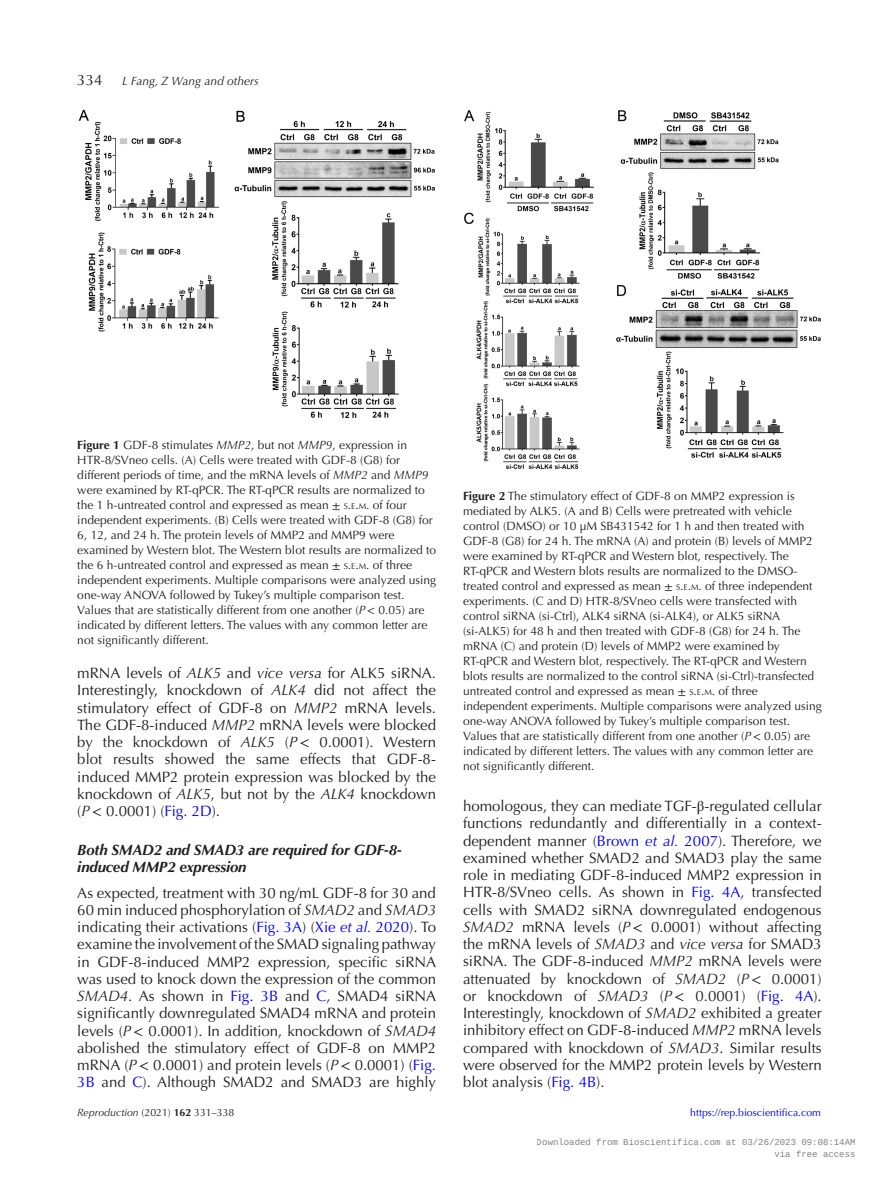
<style>
.page{position:relative;width:893px;height:1187px;background:#fff}
.page>*{position:absolute;margin:0;border:0;box-sizing:border-box;transform-origin:0 0}
.TXT{font:15px/17.2px "Optima LT Std";color:#231f20;text-align:justify}
.t1{font:italic 700 15px/16.5px "Optima LT Std";letter-spacing:-.01em;color:#231f20}
.FC{font:12px/15px "Optima LT Std";color:#231f20}
.t2{font:italic 12px "Optima LT Std";color:#231f20}
.t3{font:10.5px "Optima LT Std";color:#00f}
.t4{font:10.5px "Optima LT Std";color:#231f20}
.t5{font:9px/12px "Liberation Mono";color:rgb(0 0 0/.5);text-align:right}
.s1{font-weight:700}
.s2{font-style:italic}
.s3{font-family:"STIX General"}
.s4{font-size:8.4px}
.s5{font-style:inherit}
.s6{color:#00f}
.s7{font-style:italic;color:#00f}
</style>
<div class="page">
<img style="left:78px;top:109px;width:357px;height:309px">
<img style="left:464px;top:110px;width:357px;height:359px">
<p class="TXT" style="left:77px;top:71px;width:27px">334</p>
<p class="t2" style="left:122px;top:74px;width:138px">L Fang, Z Wang and others</p>
<p class="FC" style="left:77px;top:438px;width:360px"><span class="s1">Figure 1</span> GDF-8 stimulates <span class="s2">MMP2</span>, but not <span class="s2">MMP9</span>, expression in HTR-8/SVneo cells. (A) Cells were treated with GDF-8 (G8) for different periods of time, and the mRNA levels of <span class="s2">MMP2</span> and <span class="s2">MMP9 </span>were examined by RT-qPCR. The RT-qPCR results are normalized to the 1 h-untreated control and expressed as mean <span class="s3">±</span> <span class="s4">S</span><span class="s5">.</span><span class="s4">E</span><span class="s5">.</span><span class="s4">M</span><span class="s5">.</span> of four independent experiments. (B) Cells were treated with GDF-8 (G8) for 6, 12, and 24 h. The protein levels of MMP2 and MMP9 were examined by Western blot. The Western blot results are normalized to the 6 h-untreated control and expressed as mean <span class="s3">±</span> <span class="s4">S</span><span class="s5">.</span><span class="s4">E</span><span class="s5">.</span><span class="s4">M</span><span class="s5">.</span> of three independent experiments. Multiple comparisons were analyzed using one-way ANOVA followed by Tukey’s multiple comparison test.<br>Values that are statistically different from one another (<span class="s2">P</span><span class="s3">&lt;</span> 0.05) are indicated by different letters. The values with any common letter are not significantly different.</p>
<p class="TXT" style="left:77px;top:664px;width:360px">mRNA levels of <span class="s2">ALK5</span> and <span class="s2">vice versa</span> for ALK5 siRNA.<br>Interestingly, knockdown of <span class="s2">ALK4</span> did not affect the stimulatory effect of GDF-8 on <span class="s2">MMP2</span> mRNA levels.<br>The GDF-8-induced <span class="s2">MMP2</span> mRNA levels were blocked by the knockdown of <span class="s2">ALK5</span> (<span class="s2">P</span><span class="s3">&lt;</span> 0.0001). Western blot results showed the same effects that GDF-8- induced MMP2 protein expression was blocked by the knockdown of <span class="s2">ALK5</span>, but not by the <span class="s2">ALK4</span> knockdown (<span class="s2">P</span><span class="s3">&lt;</span> 0.0001) (<span class="s6">Fig. 2D</span>).</p>
<h2 class="t1" style="left:77px;top:841px;width:326px">Both SMAD2 and SMAD3 are required for GDF-8- induced MMP2 expression</h2>
<p class="TXT" style="left:77px;top:884px;width:360px">As expected, treatment with 30 ng/mL GDF-8 for 30 and 60 min induced phosphorylation of <span class="s2">SMAD2</span> and <span class="s2">SMAD3 </span>indicating their activations (<span class="s6">Fig. 3A</span>) (<span class="s6">Xie</span> <span class="s7">et al.</span> <span class="s6">2020</span>). To examine the involvement of the SMAD signaling pathway in GDF-8-induced MMP2 expression, specific siRNA was used to knock down the expression of the common <span class="s2">SMAD4</span>. As shown in <span class="s6">Fig. 3B</span> and <span class="s6">C</span>, SMAD4 siRNA significantly downregulated SMAD4 mRNA and protein levels (<span class="s2">P</span><span class="s3">&lt;</span> 0.0001). In addition, knockdown of <span class="s2">SMAD4 </span>abolished the stimulatory effect of GDF-8 on MMP2 mRNA (<span class="s2">P</span><span class="s3">&lt;</span> 0.0001) and protein levels (<span class="s2">P</span><span class="s3">&lt;</span> 0.0001) (<span class="s6">Fig.<br>3B</span> and <span class="s6">C</span>). Although SMAD2 and SMAD3 are highly</p>
<p class="t4" style="left:77px;top:1105px;width:159px"><span class="s2">Reproduction</span> (2021) <span class="s1">162</span> 331–338</p>
<p class="FC" style="left:463px;top:488px;width:360px"><span class="s1">Figure 2</span> The stimulatory effect of GDF-8 on MMP2 expression is mediated by ALK5. (A and B) Cells were pretreated with vehicle control (DMSO) or 10 µM SB431542 for 1 h and then treated with GDF-8 (G8) for 24 h. The mRNA (A) and protein (B) levels of MMP2 were examined by RT-qPCR and Western blot, respectively. The RT-qPCR and Western blots results are normalized to the DMSO&shy;treated control and expressed as mean <span class="s3">±</span> <span class="s4">S</span><span class="s5">.</span><span class="s4">E</span><span class="s5">.</span><span class="s4">M</span><span class="s5">.</span> of three independent experiments. (C and D) HTR-8/SVneo cells were transfected with control siRNA (si-Ctrl), ALK4 siRNA (si-ALK4), or ALK5 siRNA (si-ALK5) for 48 h and then treated with GDF-8 (G8) for 24 h. The mRNA (C) and protein (D) levels of MMP2 were examined by RT-qPCR and Western blot, respectively. The RT-qPCR and Western blots results are normalized to the control siRNA (si-Ctrl)-transfected untreated control and expressed as mean <span class="s3">±</span> <span class="s4">S</span><span class="s5">.</span><span class="s4">E</span><span class="s5">.</span><span class="s4">M</span><span class="s5">.</span> of three independent experiments. Multiple comparisons were analyzed using one-way ANOVA followed by Tukey’s multiple comparison test.<br>Values that are statistically different from one another (<span class="s2">P</span><span class="s3">&lt;</span> 0.05) are indicated by different letters. The values with any common letter are not significantly different.</p>
<p class="TXT" style="left:463px;top:797px;width:360px">homologous, they can mediate TGF-<span class="s3">β</span>-regulated cellular functions redundantly and differentially in a context&shy;dependent manner (<span class="s6">Brown</span> <span class="s7">et al.</span> <span class="s6">2007</span>). Therefore, we examined whether SMAD2 and SMAD3 play the same role in mediating GDF-8-induced MMP2 expression in HTR-8/SVneo cells. As shown in <span class="s6">Fig. 4A</span>, transfected cells with SMAD2 siRNA downregulated endogenous <span class="s2">SMAD2</span> mRNA levels (<span class="s2">P</span><span class="s3">&lt;</span> 0.0001) without affecting the mRNA levels of <span class="s2">SMAD3</span> and <span class="s2">vice versa</span> for SMAD3 siRNA. The GDF-8-induced <span class="s2">MMP2</span> mRNA levels were attenuated by knockdown of <span class="s2">SMAD2</span> (<span class="s2">P</span><span class="s3">&lt;</span> 0.0001) or knockdown of <span class="s2">SMAD3</span> (<span class="s2">P</span><span class="s3">&lt;</span> 0.0001) (<span class="s6">Fig. 4A</span>).<br>Interestingly, knockdown of <span class="s2">SMAD2</span> exhibited a greater inhibitory effect on GDF-8-induced <span class="s2">MMP2</span> mRNA levels compared with knockdown of <span class="s2">SMAD3</span>. Similar results were observed for the MMP2 protein levels by Western blot analysis (<span class="s6">Fig. 4B</span>).</p>
<p class="t3" style="left:690px;top:1105px;width:132px">https://rep.bioscientifica.com</p>
<p class="t5" style="left:537px;top:1136px;width:320px">Downloaded from Bioscientifica.com at 03/26/2023 09:08:14AM via free access</p>
</div>
